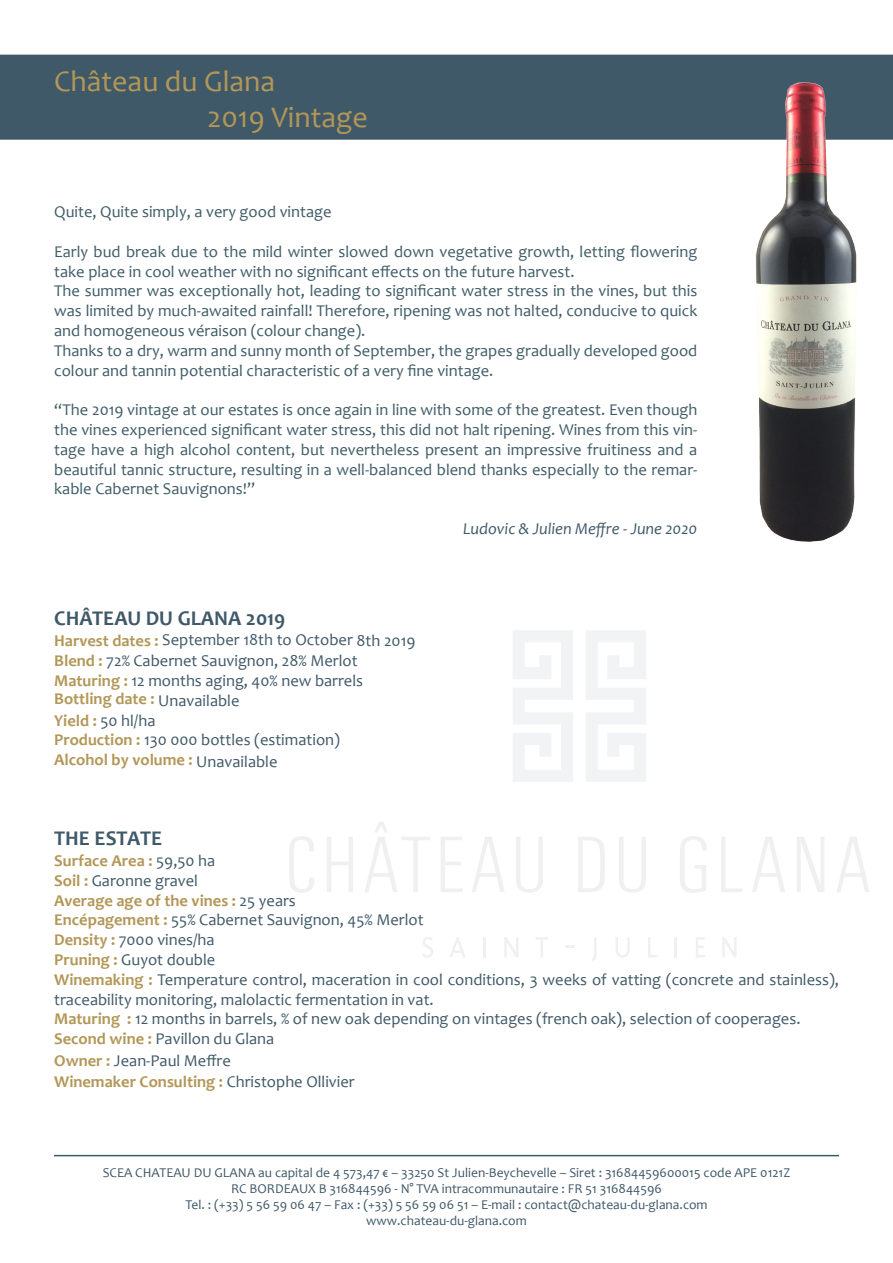
<style>
.page{position:relative;width:893px;height:1263px;background:#fff}
.page>*{position:absolute;margin:0;border:0;box-sizing:border-box;transform-origin:0 0}
.t1{font:30px "Candara";color:#b39758}
.t2{font:700 21px "Candara";color:#405968}
.t3{font:16.5px/19.8px "Candara";color:#3f5c66}
.t4{font:16.5px/19.8px "Candara";color:#405968}
.t5{font:700 16.5px "Candara";color:#b39758}
.t6{font:italic 16.5px "Candara";color:#405968}
.t7{font:13.5px "Candara";color:#405968}
.s1{font-weight:700;color:#b39758}
.s2{font-weight:400;color:#405968}
</style>
<div class="page">
<svg style="left:513px;top:631px;width:60px;height:151px"></svg>
<svg style="left:586px;top:631px;width:60px;height:151px"></svg>
<svg style="left:289px;top:836px;width:25px;height:57px"></svg>
<svg style="left:327px;top:837px;width:26px;height:55px"></svg>
<svg style="left:365px;top:822px;width:65px;height:70px"></svg>
<svg style="left:441px;top:837px;width:22px;height:55px"></svg>
<svg style="left:472px;top:837px;width:33px;height:55px"></svg>
<svg style="left:516px;top:837px;width:27px;height:56px"></svg>
<svg style="left:578px;top:837px;width:27px;height:55px"></svg>
<svg style="left:619px;top:837px;width:27px;height:56px"></svg>
<svg style="left:680px;top:836px;width:26px;height:57px"></svg>
<svg style="left:721px;top:837px;width:21px;height:55px"></svg>
<svg style="left:752px;top:837px;width:33px;height:55px"></svg>
<svg style="left:797px;top:837px;width:27px;height:55px"></svg>
<svg style="left:837px;top:837px;width:32px;height:55px"></svg>
<svg style="left:423px;top:937px;width:10px;height:21px"></svg>
<svg style="left:450px;top:937px;width:15px;height:20px"></svg>
<hr style="left:483px;top:937px;width:2px;height:20px;background:#231f20">
<svg style="left:504px;top:937px;width:14px;height:20px"></svg>
<svg style="left:536px;top:937px;width:12px;height:20px"></svg>
<svg style="left:565px;top:945px;width:9px;height:3px"></svg>
<svg style="left:592px;top:937px;width:4px;height:24px"></svg>
<svg style="left:616px;top:937px;width:14px;height:21px"></svg>
<svg style="left:648px;top:937px;width:9px;height:20px"></svg>
<hr style="left:674px;top:937px;width:3px;height:20px;background:#231f20">
<svg style="left:696px;top:937px;width:9px;height:20px"></svg>
<svg style="left:722px;top:937px;width:14px;height:20px"></svg>
<div style="left:1px;top:55px;width:891px;height:84px;background:#405968"></div>
<div style="left:0;top:55px;width:893px;height:85px;border:2px solid #405968"></div>
<img style="left:646px;top:69px;width:247px;height:473px">
<hr style="left:54px;top:1155px;width:785px;height:1px;background:#405968">
<p class="t1" style="left:54px;top:62px;width:223px">Château du Glana</p>
<p class="t1" style="left:208px;top:98px;width:162px">2019 Vintage</p>
<p class="t3" style="left:54px;top:202px;width:279px">Quite, Quite simply, a very good vintage</p>
<p class="t3" style="left:54px;top:241px;width:645px">Early bud break due to the mild winter slowed down vegetative growth, letting flowering take place in cool weather with no significant effects on the future harvest.</p>
<p class="t3" style="left:54px;top:281px;width:645px;text-align:justify">The summer was exceptionally hot, leading to significant water stress in the vines, but this was limited by much-awaited rainfall! Therefore, ripening was not halted, conducive to quick and homogeneous véraison (colour change).</p>
<p class="t3" style="left:54px;top:340px;width:645px">Thanks to a dry, warm and sunny month of September, the grapes gradually developed good colour and tannin potential characteristic of a very fine vintage.</p>
<p class="t3" style="left:54px;top:400px;width:645px;text-align:justify">“The 2019 vintage at our estates is once again in line with some of the greatest. Even though the vines experienced significant water stress, this did not halt ripening. Wines from this vin&shy;tage have a high alcohol content, but nevertheless present an impressive fruitiness and a beautiful tannic structure, resulting in a well-balanced blend thanks especially to the remar&shy;kable Cabernet Sauvignons!”</p>
<p class="t6" style="left:463px;top:518px;width:236px">Ludovic &amp; Julien Meffre - June 2020</p>
<p class="t2" style="left:54px;top:605px;width:233px">CHÂTEAU DU GLANA 2019</p>
<p class="t4" style="left:54px;top:629px;width:363px"><span class="s1">Harvest dates :</span> September 18th to October 8th 2019</p>
<p class="t4" style="left:54px;top:651px;width:305px"><span class="s1">Blend :</span> 72% Cabernet Sauvignon, 28% Merlot</p>
<p class="t4" style="left:54px;top:670px;width:310px"><span class="s1">Maturing :</span> 12 months aging, 40% new barrels</p>
<p class="t5" style="left:54px;top:688px;width:187px">Bottling date : <span class="s2">Unavailable</span></p>
<p class="t4" style="left:54px;top:710px;width:103px"><span class="s1">Yield :</span> 50 hl/ha</p>
<p class="t4" style="left:54px;top:730px;width:287px"><span class="s1">Production :</span> 130 000 bottles (estimation)</p>
<p class="t5" style="left:54px;top:750px;width:225px">Alcohol by volume : <span class="s2">Unavailable</span></p>
<p class="t2" style="left:54px;top:825px;width:109px">THE ESTATE</p>
<p class="t5" style="left:54px;top:850px;width:163px">Surface Area : <span class="s2">59,50 ha</span></p>
<p class="t4" style="left:54px;top:870px;width:145px"><span class="s1">Soil :</span> Garonne gravel</p>
<p class="t5" style="left:54px;top:890px;width:243px">Average age of the vines : <span class="s2">25 years</span></p>
<p class="t4" style="left:54px;top:910px;width:371px"><span class="s1">Encépagement :</span> 55% Cabernet Sauvignon, 45% Merlot</p>
<p class="t4" style="left:54px;top:930px;width:162px"><span class="s1">Density :</span> 7000 vines/ha</p>
<p class="t4" style="left:54px;top:949px;width:163px"><span class="s1">Pruning :</span> Guyot double</p>
<p class="t4" style="left:54px;top:969px;width:786px"><span class="s1">Winemaking :</span> Temperature control, maceration in cool conditions, 3 weeks of vatting (concrete and stainless), traceability monitoring, malolactic fermentation in vat.</p>
<p class="t4" style="left:54px;top:1009px;width:748px"><span class="s1">Maturing :</span> 12 months in barrels, % of new oak depending on vintages (french oak), selection of cooperages.</p>
<p class="t4" style="left:54px;top:1029px;width:222px"><span class="s1">Second wine :</span> Pavillon du Glana</p>
<p class="t4" style="left:54px;top:1050px;width:178px"><span class="s1">Owner :</span> Jean-Paul Meffre</p>
<p class="t5" style="left:54px;top:1072px;width:302px">Winemaker Consulting : <span class="s2">Christophe Ollivier</span></p>
<p class="t7" style="left:103px;top:1164px;width:689px">SCEA CHATEAU DU GLANA au capital de 4 573,47 € – 33250 St Julien-Beychevelle – Siret : 31684459600015 code APE 0121Z</p>
<p class="t7" style="left:231px;top:1180px;width:432px">RC BORDEAUX B 316844596 - N° TVA intracommunautaire : FR 51 316844596</p>
<p class="t7" style="left:185px;top:1196px;width:524px">Tel. : (+33) 5 56 59 06 47 – Fax : (+33) 5 56 59 06 51 – E-mail : contact@chateau-du-glana.com</p>
<p class="t7" style="left:366px;top:1212px;width:162px">www.chateau-du-glana.com</p>
</div>
